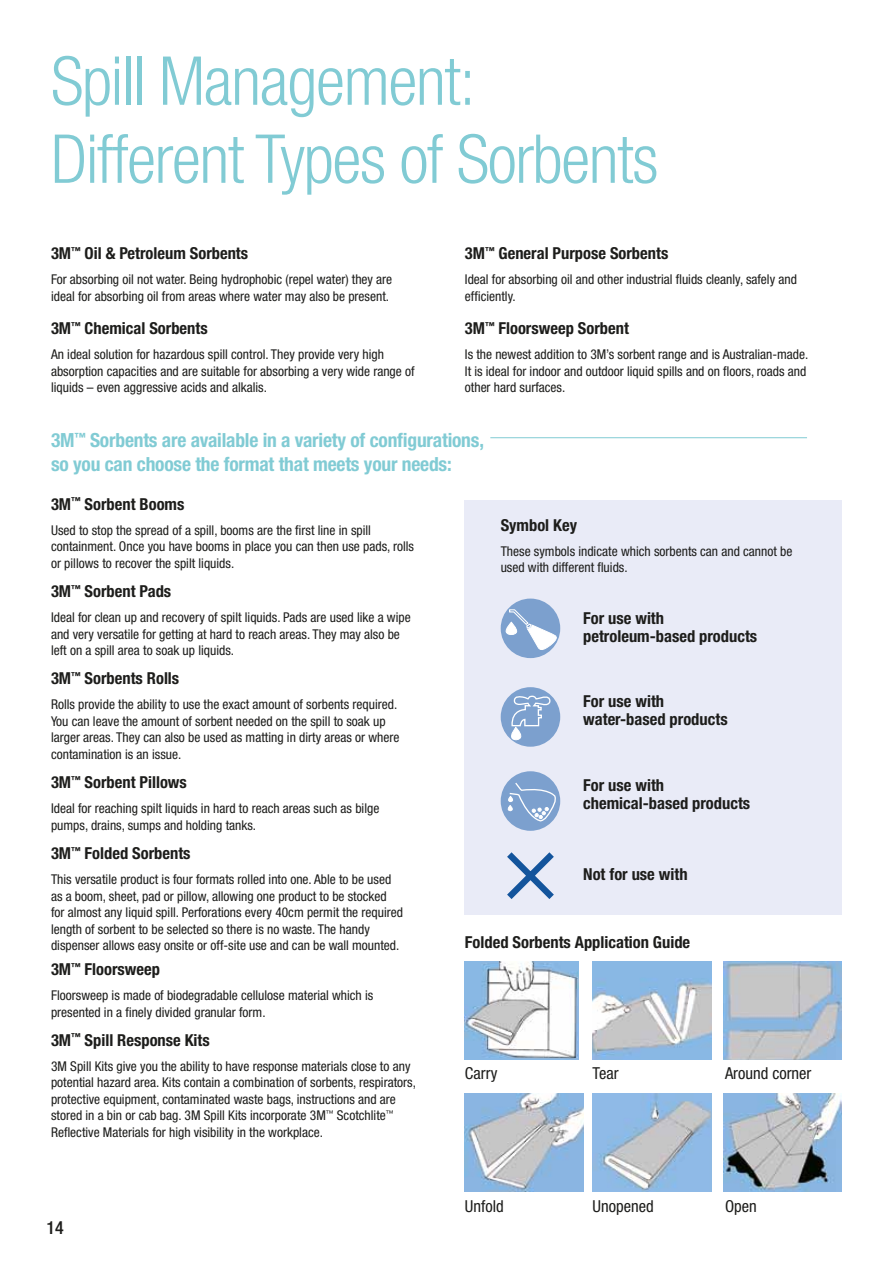
<style>
.page{position:relative;width:893px;height:1263px;background:#fff}
.page>*{position:absolute;margin:0;border:0;box-sizing:border-box;transform-origin:0 0}
.t1{font:300 condensed 67.5px/78px "Helvetica Neue";letter-spacing:-.02em;color:#81cbd4}
.t2{font:700 condensed 19.5px/23.4px "Helvetica Neue";letter-spacing:-.01em;color:#81cbd4}
.t3{font:500 condensed 18px "Helvetica Neue";color:#1d1d1b}
.t4{font:700 condensed 16.5px/18px "Helvetica Neue";color:#1d1d1b}
.t5{font:condensed 16.5px "Helvetica Neue";color:#1d1d1b}
.t6{font:condensed 13.5px/16.5px "Helvetica Neue";color:#1d1d1b}
</style>
<div class="page">
<hr style="left:490px;top:437px;width:317px;height:1px;background:#81cbd4">
<div style="left:465px;top:500px;width:377px;height:414px;background:#e9ebf7"></div>
<div style="left:501px;top:599px;width:59px;height:59px;background:#7ca0ce;border-radius:50%"></div>
<svg style="left:505px;top:609px;width:53px;height:41px"></svg>
<div style="left:501px;top:687px;width:59px;height:60px;background:#7ca0ce;border-radius:50%"></div>
<svg style="left:509px;top:695px;width:42px;height:46px"></svg>
<div style="left:501px;top:771px;width:59px;height:60px;background:#7ca0ce;border-radius:50%"></div>
<svg style="left:507px;top:782px;width:49px;height:40px"></svg>
<svg style="left:507px;top:852px;width:47px;height:47px"></svg>
<img style="left:465px;top:961px;width:113px;height:99px">
<img style="left:593px;top:961px;width:118px;height:99px">
<img style="left:723px;top:961px;width:119px;height:99px">
<img style="left:465px;top:1093px;width:118px;height:98px">
<img style="left:593px;top:1093px;width:118px;height:99px">
<img style="left:723px;top:1093px;width:119px;height:99px">
<h1 class="t1" style="left:51px;top:41px;width:609px">Spill Management:<br>Different Types of Sorbents</h1>
<p class="t4" style="left:51px;top:244px;width:199px">3M<sup>™</sup> Oil &amp; Petroleum Sorbents</p>
<p class="t6" style="left:51px;top:271px;width:343px">For absorbing oil not water. Being hydrophobic (repel water) they are ideal for absorbing oil from areas where water may also be present.</p>
<p class="t4" style="left:51px;top:319px;width:158px">3M<sup>™</sup> Chemical Sorbents</p>
<p class="t6" style="left:51px;top:346px;width:365px">An ideal solution for hazardous spill control. They provide very high absorption capacities and are suitable for absorbing a very wide range of liquids – even aggressive acids and alkalis.</p>
<p class="t4" style="left:465px;top:244px;width:205px">3M<sup>™</sup> General Purpose Sorbents</p>
<p class="t6" style="left:465px;top:271px;width:334px">Ideal for absorbing oil and other industrial fluids cleanly, safely and efficiently.</p>
<p class="t4" style="left:465px;top:319px;width:165px">3M<sup>™</sup> Floorsweep Sorbent</p>
<p class="t6" style="left:465px;top:346px;width:345px">Is the newest addition to 3M’s sorbent range and is Australian-made.<br>It is ideal for indoor and outdoor liquid spills and on floors, roads and other hard surfaces.</p>
<h2 class="t2" style="left:51px;top:428px;width:434px">3M<sup>™</sup> Sorbents are available in a variety of configurations, so you can choose the format that meets your needs:</h2>
<p class="t4" style="left:51px;top:495px;width:135px">3M<sup>™</sup> Sorbent Booms</p>
<p class="t6" style="left:51px;top:522px;width:365px">Used to stop the spread of a spill, booms are the first line in spill containment. Once you have booms in place you can then use pads, rolls or pillows to recover the spilt liquids.</p>
<p class="t4" style="left:51px;top:582px;width:122px">3M<sup>™</sup> Sorbent Pads</p>
<p class="t6" style="left:51px;top:609px;width:361px">Ideal for clean up and recovery of spilt liquids. Pads are used like a wipe and very versatile for getting at hard to reach areas. They may also be left on a spill area to soak up liquids.</p>
<p class="t4" style="left:51px;top:669px;width:130px">3M<sup>™</sup> Sorbents Rolls</p>
<p class="t6" style="left:51px;top:696px;width:350px">Rolls provide the ability to use the exact amount of sorbents required.<br>You can leave the amount of sorbent needed on the spill to soak up larger areas. They can also be used as matting in dirty areas or where contamination is an issue.</p>
<p class="t4" style="left:51px;top:773px;width:137px">3M<sup>™</sup> Sorbent Pillows</p>
<p class="t6" style="left:51px;top:800px;width:330px">Ideal for reaching spilt liquids in hard to reach areas such as bilge pumps, drains, sumps and holding tanks.</p>
<p class="t4" style="left:51px;top:844px;width:141px">3M<sup>™</sup> Folded Sorbents</p>
<p class="t6" style="left:51px;top:871px;width:353px">This versatile product is four formats rolled into one. Able to be used as a boom, sheet, pad or pillow, allowing one product to be stocked for almost any liquid spill. Perforations every 40cm permit the required length of sorbent to be selected so there is no waste. The handy dispenser allows easy onsite or off-site use and can be wall mounted.</p>
<p class="t4" style="left:51px;top:960px;width:111px">3M<sup>™</sup> Floorsweep</p>
<p class="t6" style="left:51px;top:987px;width:324px">Floorsweep is made of biodegradable cellulose material which is presented in a finely divided granular form.</p>
<p class="t4" style="left:51px;top:1031px;width:160px">3M<sup>™</sup> Spill Response Kits</p>
<p class="t6" style="left:51px;top:1058px;width:366px">3M Spill Kits give you the ability to have response materials close to any potential hazard area. Kits contain a combination of sorbents, respirators, protective equipment, contaminated waste bags, instructions and are stored in a bin or cab bag. 3M Spill Kits incorporate 3M<sup>™</sup> Scotchlite<sup>™ </sup>Reflective Materials for high visibility in the workplace.</p>
<h3 class="t3" style="left:46px;top:1216px;width:19px">14</h3>
<p class="t4" style="left:501px;top:516px;width:78px">Symbol Key</p>
<p class="t6" style="left:501px;top:543px;width:293px">These symbols indicate which sorbents can and cannot be used with different fluids.</p>
<p class="t4" style="left:583px;top:609px;width:176px">For use with petroleum-based products</p>
<p class="t4" style="left:583px;top:692px;width:146px">For use with water-based products</p>
<p class="t4" style="left:583px;top:776px;width:169px">For use with chemical-based products</p>
<p class="t4" style="left:583px;top:865px;width:106px">Not for use with</p>
<p class="t4" style="left:465px;top:932px;width:227px">Folded Sorbents Application Guide</p>
<p class="t5" style="left:465px;top:1064px;width:34px">Carry</p>
<p class="t5" style="left:593px;top:1064px;width:27px">Tear</p>
<p class="t5" style="left:725px;top:1064px;width:88px">Around corner</p>
<p class="t5" style="left:465px;top:1197px;width:40px">Unfold</p>
<p class="t5" style="left:593px;top:1197px;width:63px">Unopened</p>
<p class="t5" style="left:725px;top:1197px;width:33px">Open</p>
</div>
